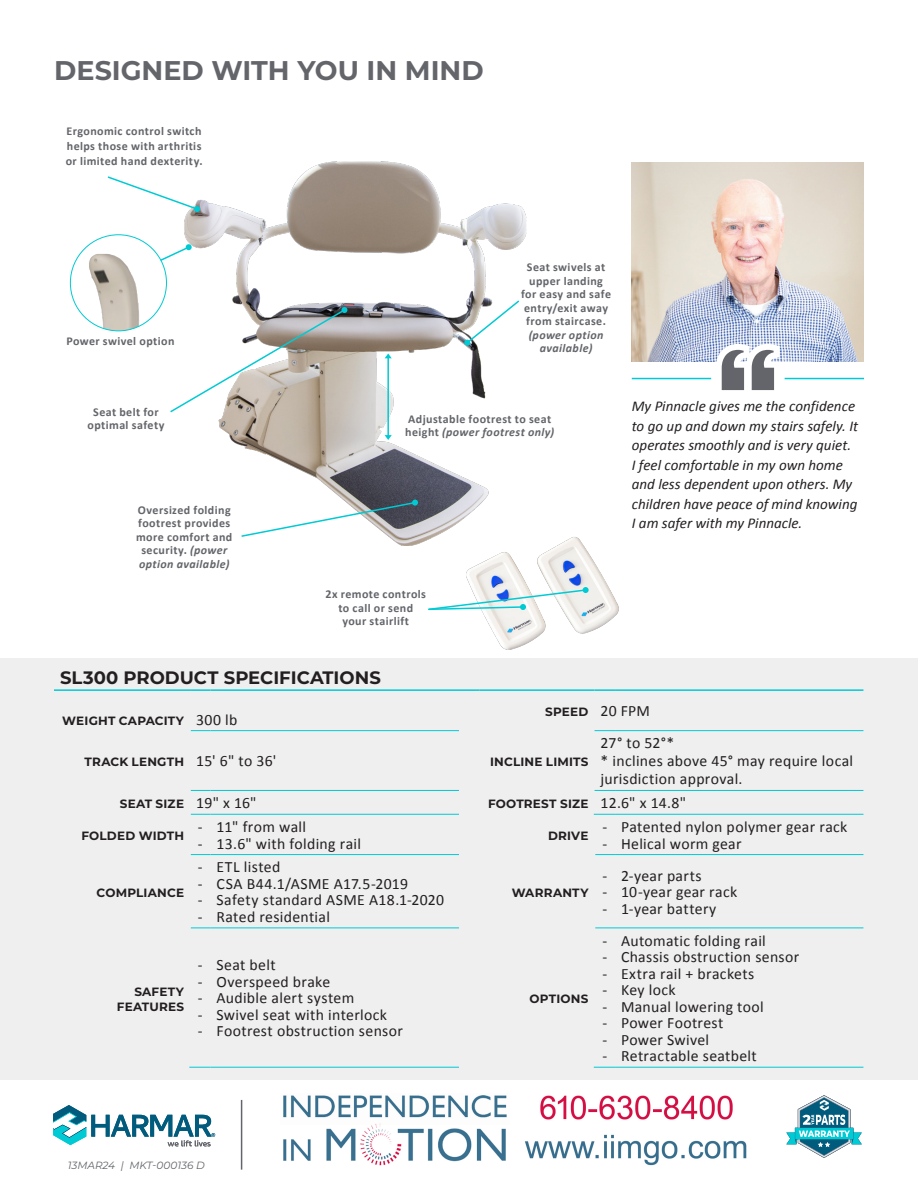
<style>
.page{position:relative;width:918px;height:1188px;background:#fff}
.page>*{position:absolute;margin:0;border:0;box-sizing:border-box;transform-origin:0 0}
.t1{font:700 27px "Montserrat";color:#63656a}
.t2{font:700 18px "Montserrat";color:#231f20}
.t3{font:15.75px/16.5px "Calibri";letter-spacing:.02em;color:#231f20}
.t4{font:italic 15px/19.5px "Calibri";color:#231f20}
.body{font:700 12px/13.5px "Calibri";letter-spacing:.035em;color:#63656a;text-align:center}
.t5{font:700 12px/14.4px "Montserrat";letter-spacing:.02em;color:#231f20;text-align:right}
.t6{font:italic 10.5px "Montserrat";color:#63656a}
.s1{font-style:italic}
.s2{font-family:"Calibri";font-weight:400;font-size:15.75px}
</style>
<div class="page">
<hr style="left:241px;top:1100px;width:1px;height:70px;background:#63656a">
<hr style="left:632px;top:378px;width:79px;height:1px;background:#00cad4">
<hr style="left:785px;top:378px;width:79px;height:1px;background:#00cad4">
<img style="left:184px;top:162px;width:342px;height:383px">
<div style="left:0;top:658px;width:918px;height:422px;background:#efeff0"></div>
<img style="left:632px;top:162px;width:232px;height:200px">
<svg style="left:707px;top:336px;width:79px;height:55px"></svg>
<svg style="left:240px;top:500px;width:178px;height:38px"></svg>
<svg style="left:170px;top:307px;width:177px;height:107px"></svg>
<hr style="left:54px;top:689px;width:136px;height:2px;background:#00cad4">
<hr style="left:190px;top:689px;width:21px;height:2px;background:#00cad4">
<hr style="left:211px;top:689px;width:248px;height:2px;background:#00cad4">
<hr style="left:459px;top:689px;width:20px;height:2px;background:#00cad4">
<hr style="left:479px;top:689px;width:116px;height:2px;background:#00cad4">
<hr style="left:595px;top:689px;width:20px;height:2px;background:#00cad4">
<hr style="left:615px;top:689px;width:248px;height:2px;background:#00cad4">
<svg style="left:191px;top:730px;width:20px;height:1px"></svg>
<hr style="left:211px;top:730px;width:248px;height:1px;background:#00cad4">
<svg style="left:191px;top:790px;width:20px;height:1px"></svg>
<hr style="left:211px;top:790px;width:248px;height:1px;background:#00cad4">
<svg style="left:191px;top:814px;width:20px;height:1px"></svg>
<hr style="left:211px;top:814px;width:248px;height:1px;background:#00cad4">
<svg style="left:191px;top:854px;width:20px;height:1px"></svg>
<hr style="left:211px;top:854px;width:248px;height:1px;background:#00cad4">
<svg style="left:191px;top:928px;width:20px;height:1px"></svg>
<hr style="left:211px;top:928px;width:248px;height:1px;background:#00cad4">
<svg style="left:189px;top:1067px;width:22px;height:1px"></svg>
<hr style="left:211px;top:1067px;width:248px;height:1px;background:#00cad4">
<svg style="left:595px;top:730px;width:20px;height:1px"></svg>
<hr style="left:615px;top:730px;width:248px;height:1px;background:#00cad4">
<svg style="left:595px;top:790px;width:20px;height:1px"></svg>
<hr style="left:615px;top:790px;width:248px;height:1px;background:#00cad4">
<svg style="left:594px;top:814px;width:21px;height:1px"></svg>
<hr style="left:615px;top:814px;width:248px;height:1px;background:#00cad4">
<svg style="left:595px;top:854px;width:20px;height:1px"></svg>
<hr style="left:615px;top:854px;width:248px;height:1px;background:#00cad4">
<svg style="left:595px;top:928px;width:20px;height:1px"></svg>
<hr style="left:615px;top:928px;width:248px;height:1px;background:#00cad4">
<svg style="left:594px;top:1067px;width:21px;height:1px"></svg>
<hr style="left:615px;top:1067px;width:248px;height:1px;background:#00cad4">
<svg style="left:786px;top:1095px;width:76px;height:63px"></svg>
<svg style="left:53px;top:1105px;width:162px;height:41px"></svg>
<svg style="left:107px;top:175px;width:93px;height:37px"></svg>
<svg style="left:160px;top:244px;width:32px;height:18px"></svg>
<svg style="left:464px;top:299px;width:57px;height:47px"></svg>
<img style="left:464px;top:527px;width:155px;height:123px">
<svg style="left:428px;top:587px;width:161px;height:24px"></svg>
<img style="left:70px;top:253px;width:90px;height:78px">
<hr style="left:387px;top:358px;width:2px;height:80px;background:#00cad4">
<svg style="left:385px;top:353px;width:7px;height:5px"></svg>
<svg style="left:385px;top:435px;width:7px;height:5px"></svg>
<img style="left:283px;top:1095px;width:224px;height:71px">
<img style="left:524px;top:1095px;width:223px;height:71px">
<h1 class="t1" style="left:54px;top:51px;width:431px">DESIGNED WITH YOU IN MIND</h1>
<p class="body" style="left:66px;top:123px;width:138px;line-height:15px;text-align:justify">Ergonomic control switch helps those with arthritis or limited hand dexterity.</p>
<p class="body" style="left:66px;top:334px;width:110px">Power swivel option</p>
<p class="body" style="left:88px;top:405px;width:78px">Seat belt for optimal safety</p>
<p class="body" style="left:136px;top:503px;width:98px">Oversized folding footrest provides more comfort and security. <span class="s1">(power option available)</span></p>
<p class="body" style="left:521px;top:260px;width:91px">Seat swivels at upper landing for easy and safe entry/exit away from staircase. <span class="s1">(power option available)</span></p>
<p class="body" style="left:405px;top:411px;width:150px;text-align:left">Adjustable footrest to seat height <span class="s1">(power footrest only)</span></p>
<p class="t4" style="left:632px;top:396px;width:228px">My Pinnacle gives me the confidence to go up and down my stairs safely. It operates smoothly and is very quiet.<br>I feel comfortable in my own home and less dependent upon others. My children have peace of mind knowing I am safer with my Pinnacle.</p>
<p class="body" style="left:325px;top:587px;width:102px">2x remote controls to call or send your stairlift</p>
<p class="t2" style="left:60px;top:665px;width:322px">SL300 PRODUCT SPECIFICATIONS</p>
<p class="t5" style="left:62px;top:713px;width:177px">WEIGHT CAPACITY <span class="s2">300 lb</span></p>
<p class="t5" style="left:545px;top:704px;width:106px">SPEED <span class="s2">20 FPM</span></p>
<p class="t5" style="left:85px;top:754px;width:193px">TRACK LENGTH <span class="s2">15' 6" to 36'</span></p>
<p class="t5" style="left:490px;top:754px;width:100px">INCLINE LIMITS</p>
<p class="t3" style="left:601px;top:734px;width:254px;line-height:18px">27° to 52°*<br>* inclines above 45° may require local jurisdiction approval.</p>
<p class="t5" style="left:120px;top:796px;width:138px">SEAT SIZE <span class="s2">19" x 16"</span></p>
<p class="t5" style="left:488px;top:796px;width:200px">FOOTREST SIZE <span class="s2">12.6" x 14.8"</span></p>
<p class="t5" style="left:82px;top:828px;width:104px">FOLDED WIDTH</p>
<p class="t3" style="left:198px;top:818px;width:6px">- -</p>
<p class="t3" style="left:217px;top:818px;width:146px">11" from wall<br>13.6" with folding rail</p>
<p class="t5" style="left:548px;top:828px;width:42px">DRIVE</p>
<p class="t3" style="left:602px;top:818px;width:6px">- -</p>
<p class="t3" style="left:621px;top:818px;width:228px">Patented nylon polymer gear rack<br>Helical worm gear</p>
<p class="t5" style="left:97px;top:885px;width:89px">COMPLIANCE</p>
<p class="t3" style="left:198px;top:858px;width:6px;text-align:justify">- - - -</p>
<p class="t3" style="left:217px;top:858px;width:229px">ETL listed<br>CSA B44.1/ASME A17.5-2019<br>Safety standard ASME A18.1-2020<br>Rated residential</p>
<p class="t3" style="left:602px;top:867px;width:6px;text-align:justify">- - -</p>
<p class="t3" style="left:621px;top:867px;width:118px">2-year parts<br>10-year gear rack<br>1-year battery</p>
<p class="t5" style="left:512px;top:885px;width:78px">WARRANTY</p>
<p class="t5" style="left:117px;top:984px;width:69px">SAFETY<br>FEATURES</p>
<p class="t3" style="left:198px;top:957px;width:6px;text-align:justify">- - - - -</p>
<p class="t3" style="left:217px;top:957px;width:188px">Seat belt<br>Overspeed brake<br>Audible alert system<br>Swivel seat with interlock<br>Footrest obstruction sensor</p>
<p class="t6" style="left:68px;top:1158px;width:139px">13MAR24 | MKT-000136 D</p>
<p class="t5" style="left:530px;top:991px;width:61px">OPTIONS</p>
<p class="t3" style="left:602px;top:932px;width:6px;text-align:justify">- - - - - - - -</p>
<p class="t3" style="left:621px;top:932px;width:180px">Automatic folding rail<br>Chassis obstruction sensor<br>Extra rail + brackets<br>Key lock<br>Manual lowering tool<br>Power Footrest<br>Power Swivel<br>Retractable seatbelt</p>
</div>
